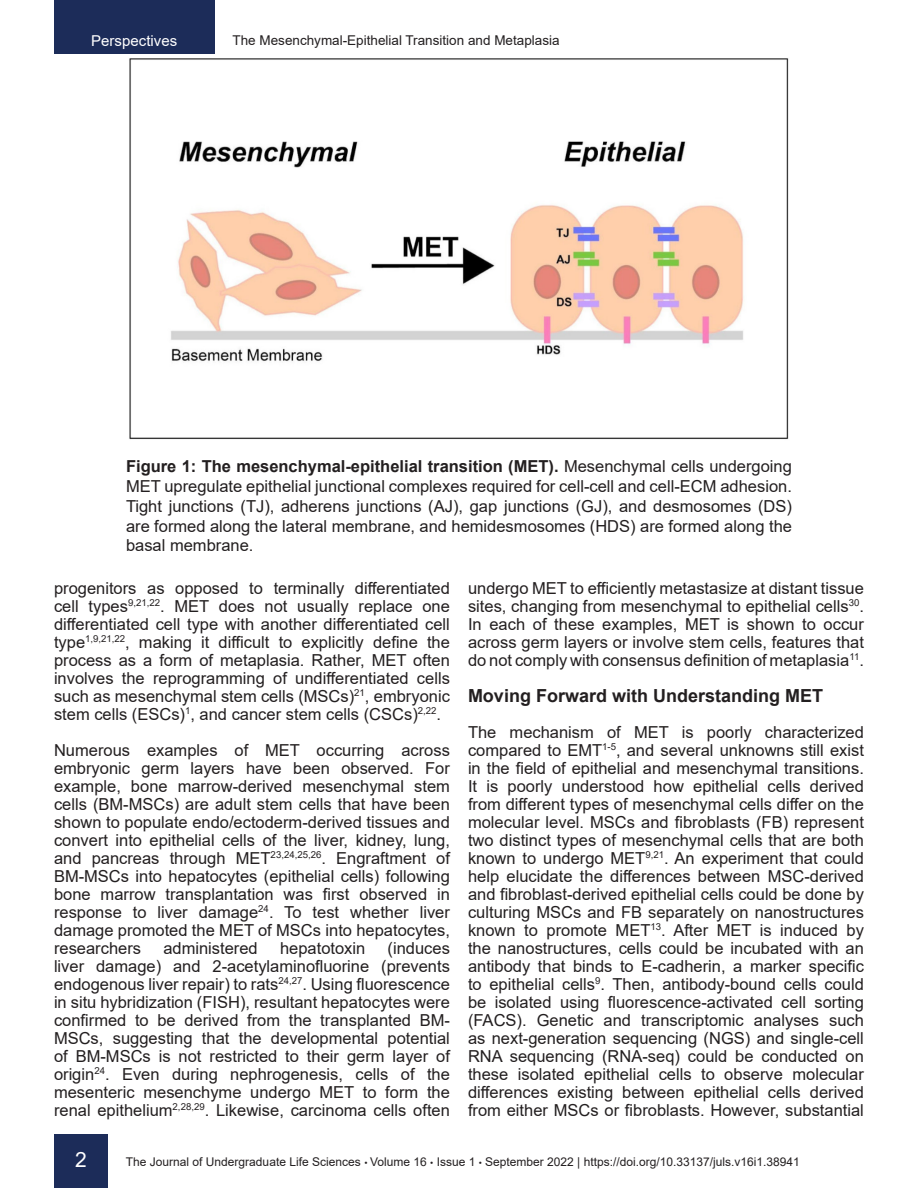
<style>
.page{position:relative;width:918px;height:1188px;background:#fff}
.page>*{position:absolute;margin:0;border:0;box-sizing:border-box;transform-origin:0 0}
.t1{font:21px "Arial";color:#fff}
.t2{font:700 18px "Arial";color:#231f20}
.t3{font:16.5px/18px "Arial";color:#231f20;text-align:justify}
.t4{font:15px "Arial";color:#fff}
.t5{font:13.5px "Arial";color:#231f20}
.t6{font:12px "Arial";color:#231f20}
.s1{font-weight:700}
.s2{font-size:9px}
</style>
<div class="page">
<div style="left:54px;top:1134px;width:54px;height:54px;background:#1c2c59"></div>
<div style="left:54px;top:0;width:160px;height:54px;background:#1c2c59"></div>
<img style="left:129px;top:58px;width:660px;height:382px">
<p class="t4" style="left:91px;top:31px;width:87px">Perspectives</p>
<p class="t5" style="left:232px;top:31px;width:329px">The Mesenchymal-Epithelial Transition and Metaplasia</p>
<p class="t3" style="left:126px;top:456px;width:668px;line-height:19.8px"><span class="s1">Figure 1: The mesenchymal-epithelial transition (MET).</span> Mesenchymal cells undergoing MET upregulate epithelial junctional complexes required for cell-cell and cell-ECM adhesion.<br>Tight junctions (TJ), adherens junctions (AJ), gap junctions (GJ), and desmosomes (DS) are formed along the lateral membrane, and hemidesmosomes (HDS) are formed along the basal membrane.</p>
<p class="t3" style="left:54px;top:579px;width:398px">progenitors as opposed to terminally differentiated cell types<sup>9,21,22</sup>. MET does not usually replace one differentiated cell type with another differentiated cell type<sup>1,9,21,22</sup>, making it difficult to explicitly define the process as a form of metaplasia. Rather, MET often involves the reprogramming of undifferentiated cells such as mesenchymal stem cells (MSCs)<sup>21</sup>, embryonic stem cells (ESCs)<sup>1</sup>, and cancer stem cells (CSCs)<sup>2,22</sup>.</p>
<p class="t3" style="left:54px;top:741px;width:398px">Numerous examples of MET occurring across embryonic germ layers have been observed. For example, bone marrow-derived mesenchymal stem cells (BM-MSCs) are adult stem cells that have been shown to populate endo/ectoderm-derived tissues and convert into epithelial cells of the liver, kidney, lung, and pancreas through MET<sup>23,24,25,26</sup>. Engraftment of BM-MSCs into hepatocytes (epithelial cells) following bone marrow transplantation was first observed in response to liver damage<sup>24</sup>. To test whether liver damage promoted the MET of MSCs into hepatocytes, researchers</p>
<p class="t3" style="left:54px;top:939px;width:397px;text-indent:334px">(induces liver damage) and 2-acetylaminofluorine (prevents endogenous liver repair) to rats<sup>24,27</sup>. Using fluorescence in situ hybridization (FISH), resultant hepatocytes were confirmed to be derived from the transplanted BM-MSCs, suggesting that the developmental potential of BM-MSCs is not restricted to their germ layer of origin<sup>24</sup>. Even during nephrogenesis, cells of the mesenteric mesenchyme undergo MET to form the renal epithelium<sup>2,28,29</sup>. Likewise, carcinoma cells often</p>
<p class="t3" style="left:163px;top:939px;width:96px">administered</p>
<p class="t3" style="left:280px;top:939px;width:87px">hepatotoxin</p>
<p class="t3" style="left:468px;top:579px;width:398px">undergo MET to efficiently metastasize at distant tissue sites, changing from mesenchymal to epithelial cells<sup>30</sup>.<br>In each of these examples, MET is shown to occur across germ layers or involve stem cells, features that do not comply with consensus definition of metaplasia<sup>11</sup>.</p>
<p class="t2" style="left:468px;top:683px;width:357px">Moving Forward with Understanding MET</p>
<p class="t3" style="left:468px;top:723px;width:398px">The mechanism of MET is poorly characterized compared to EMT<sup>1-5</sup>, and several unknowns still exist in the field of epithelial and mesenchymal transitions.<br>It is poorly understood how epithelial cells derived from different types of mesenchymal cells differ on the molecular level. MSCs and fibroblasts (FB) represent two distinct types of mesenchymal cells that are both known to undergo MET<sup>9,21</sup>. An experiment that could help elucidate the differences between MSC-derived and fibroblast-derived epithelial cells could be done by culturing MSCs and FB separately on nanostructures known to promote MET<sup>13</sup>. After MET is induced by the nanostructures, cells could be incubated with an antibody that binds to E-cadherin, a marker specific to epithelial cells<sup>9</sup>. Then, antibody-bound cells could be isolated using fluorescence-activated cell sorting (FACS). Genetic and transcriptomic analyses such as next-generation sequencing (NGS) and single-cell RNA sequencing (RNA-seq) could be conducted on these isolated epithelial cells to observe molecular differences existing between epithelial cells derived from either MSCs or fibroblasts. However, substantial</p>
<p class="t1" style="left:75px;top:1145px;width:13px">2</p>
<p class="t6" style="left:126px;top:1153px;width:675px">The Journal of Undergraduate Life Sciences <span class="s2">•</span> Volume 16 <span class="s2">•</span> Issue 1 <span class="s2">•</span> September 2022 | https://doi.org/10.33137/juls.v16i1.38941</p>
</div>
